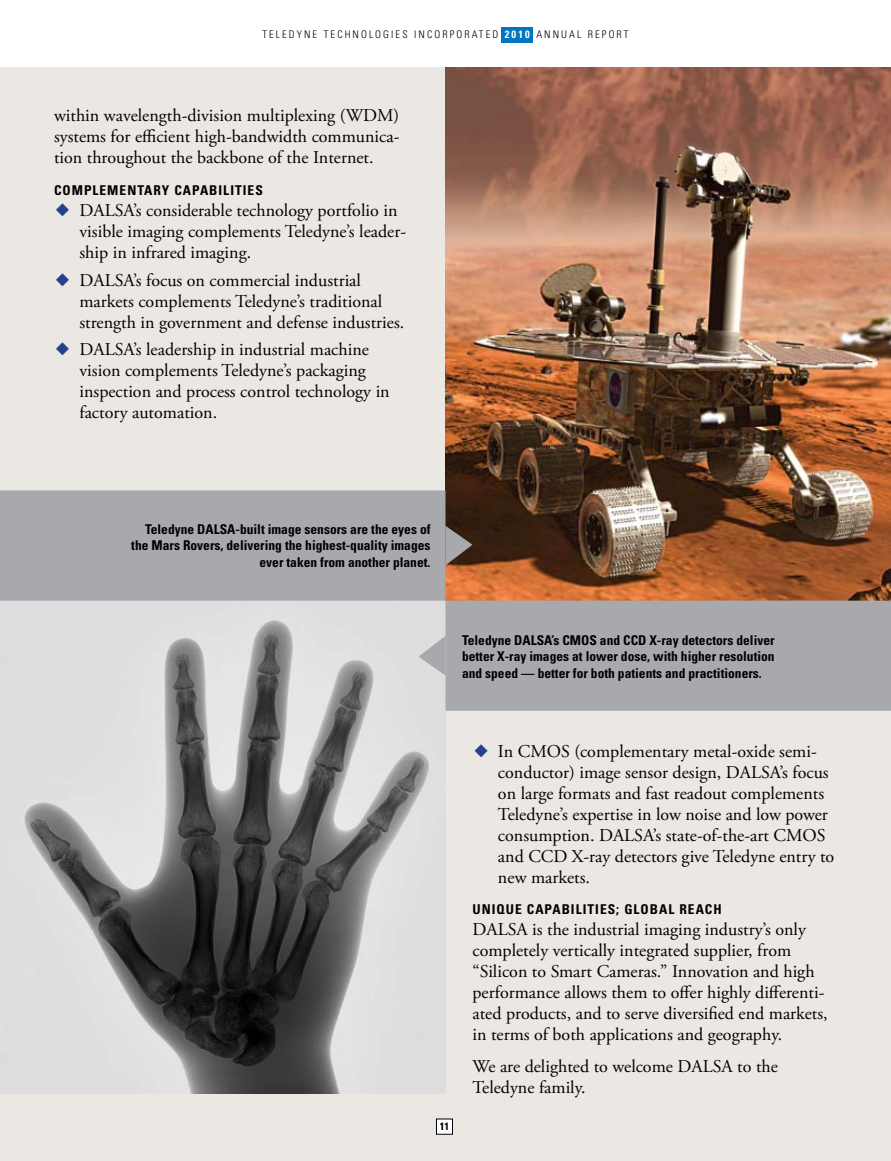
<style>
.page{position:relative;width:891px;height:1161px;background:#fff}
.page>*{position:absolute;margin:0;border:0;box-sizing:border-box;transform-origin:0 0}
.t1{font:18px/21px "Adobe Garamond Pro";color:#000}
.t2{font:700 condensed 13.5px/16.5px "Univers";color:#000;text-align:justify}
.t3{font:700 condensed 13.5px "Univers";letter-spacing:.075em;color:#000}
.t4{font:300 condensed 10.5px "Univers";letter-spacing:.2em;color:#000}
.t5{font:700 condensed 10.5px "Univers";color:#000}
.s1{font-weight:700;color:#fff}
.s2{color:#25408f}
</style>
<div class="page">
<div style="left:0;top:67px;width:891px;height:1094px;background:#ebe8e3"></div>
<img style="left:0;top:601px;width:446px;height:493px">
<img style="left:446px;top:67px;width:445px;height:534px">
<div style="left:446px;top:601px;width:445px;height:110px;background:#a7a9ac"></div>
<svg style="left:418px;top:636px;width:28px;height:40px"></svg>
<div style="left:0;top:490px;width:446px;height:111px;background:#a7a9ac"></div>
<svg style="left:445px;top:526px;width:27px;height:39px"></svg>
<div style="left:501px;top:27px;width:32px;height:15px;background:#0076c0"></div>
<div style="left:436px;top:1119px;width:16px;height:15px;background:#fff"></div>
<div style="left:436px;top:1119px;width:17px;height:15px;border:1px solid #000"></div>
<p class="t4" style="left:262px;top:28px;width:366px">TELED YNE TECHNO LO GI ES INCO RPO RAT ED <span class="s1">2010</span> ANNUAL R EPO RT</p>
<p class="t1" style="left:54px;top:105px;width:347px;text-align:justify">within wavelength-division multiplexing (WDM) systems for efficient high-bandwidth communica&shy;tion throughout the backbone of the Internet.</p>
<p class="t2" style="left:54px;top:182px;width:48px">COM PLEMEN</p>
<p class="t3" style="left:137px;top:182px;width:127px">TARY CAPABILITIEs</p>
<p class="t1" style="left:79px;top:200px;width:328px;text-indent:-24px"><span class="s2">◆</span> DALSA’s considerable technology portfolio in visible imaging complements Teledyne’s leader&shy;ship in infrared imaging.</p>
<p class="t1" style="left:79px;top:270px;width:326px;text-indent:-24px"><span class="s2">◆</span> DALSA’s focus on commercial industrial markets complements Teledyne’s traditional strength in government and defense industries.</p>
<p class="t1" style="left:79px;top:340px;width:312px;text-indent:-24px"><span class="s2">◆</span> DALSA’s leadership in industrial machine vision complements Teledyne’s packaging inspection and process control technology in factory automation.</p>
<p class="t2" style="left:131px;top:521px;width:301px;text-align:right">Teledyne DALSA-built image sensors are the eyes of the Mars Rovers, delivering the highest-quality images ever taken from another planet.</p>
<p class="t2" style="left:462px;top:631px;width:118px">Teledyne DALSA’s CMOS</p>
<p class="t2" style="left:462px;top:631px;width:314px;text-indent:138px">and CCD X-ray detectors deliver better X-ray images at lower dose, with higher resolution and speed — better for both patients and practitioners.</p>
<p class="t5" style="left:440px;top:1120px;width:11px">11</p>
<p class="t1" style="left:498px;top:741px;width:338px;text-indent:-24px"><span class="s2">◆</span> In CMOS (complementary metal-oxide semi&shy;conductor) image sensor design, DALSA’s focus on large formats and fast readout complements Teledyne’s expertise in low noise and low power consumption. DALSA’s state-of-the-art CMOS and CCD X-ray detectors give Teledyne entry to new markets.</p>
<p class="t2" style="left:472px;top:901px;width:10px">UNIQUE</p>
<p class="t3" style="left:527px;top:901px;width:107px">CAPABILITIES; GLO</p>
<p class="t2" style="left:650px;top:901px;width:72px">BAL REACH</p>
<p class="t1" style="left:472px;top:920px;width:357px">DALSA is the industrial imaging industry’s only completely vertically integrated supplier, from “Silicon to Smart Cameras.” Innovation and high performance allows them to offer highly differenti&shy;ated products, and to serve diversified end markets, in terms of both applications and geography.</p>
<p class="t1" style="left:472px;top:1057px;width:307px">We are delighted to welcome DALSA to the<br>Teledyne family.</p>
</div>
